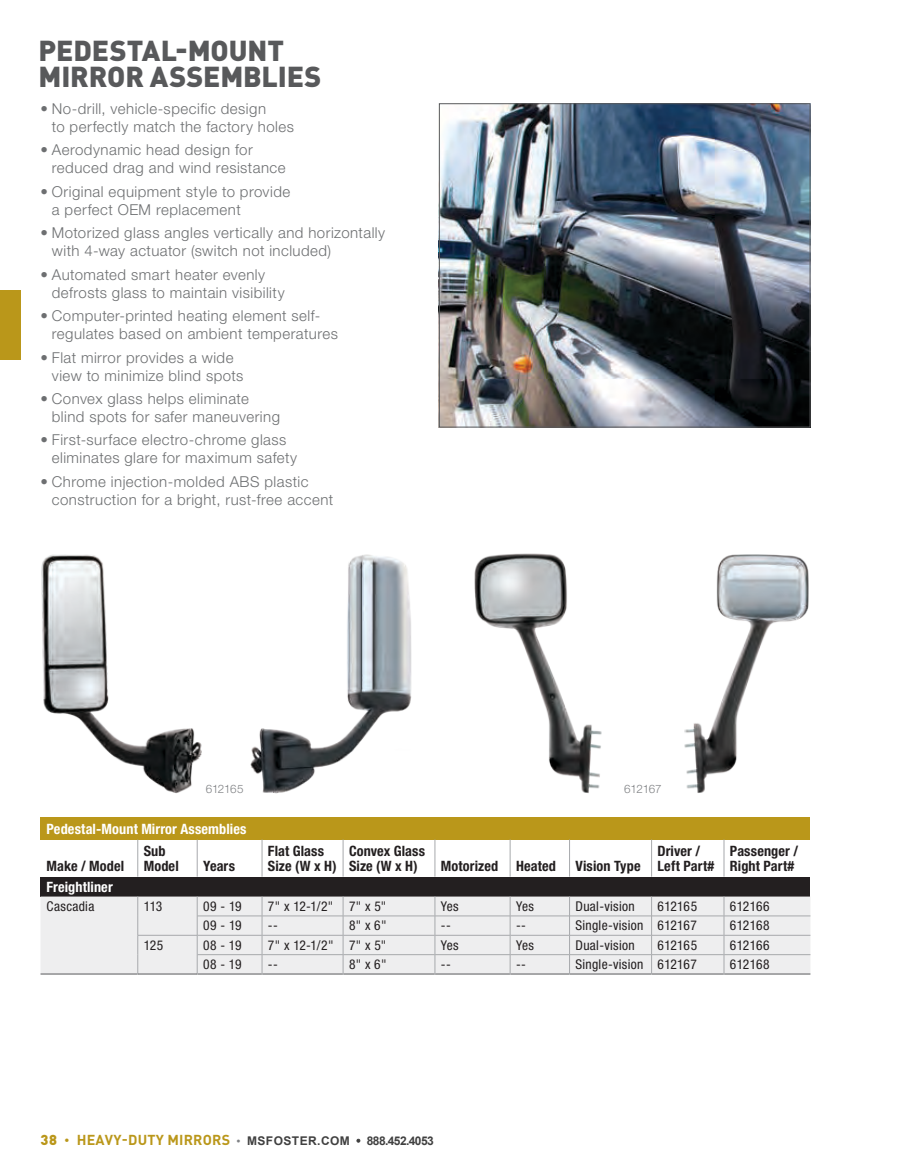
<style>
.page{position:relative;width:905px;height:1175px;background:#fff}
.page>*{position:absolute;margin:0;border:0;box-sizing:border-box;transform-origin:0 0}
.t1{font:900 28.5px/26.4px "DINOT";letter-spacing:-.005em;color:#58595b}
.t2{font:300 15px/18px "Helvetica Neue LT Std";letter-spacing:.03em;color:#6d6f71}
.t3{font:700 condensed 14.25px/15px "Helvetica Neue LT Std";letter-spacing:.01em;color:#231f20}
.t4{font:700 condensed 14.25px "Helvetica Neue LT Std";letter-spacing:.01em;color:#fff}
.t5{font:condensed 13.5px "Helvetica Neue LT Std";letter-spacing:.025em;color:#231f20}
.t6{font:700 12px "Arial";letter-spacing:.035em;color:#404040}
.t7{font:300 11.7px "Helvetica Neue LT Std";letter-spacing:-.015em;color:#808285}
.s1{font-family:"DINOT";font-weight:900;font-size:14.25px;color:#ba971a}
.s2{font-family:"DINOT";font-weight:900;font-size:10.5px;color:#ba971a}
.s3{font-family:"DINOT";font-size:14.25px;color:#ba971a}
.s4{font-family:"Helvetica Neue LT Std";font-weight:500;font-stretch:condensed;font-size:8.25px;color:#808285}
.s5{font-family:"Helvetica Neue LT Std";font-weight:500;font-stretch:condensed;font-size:8.25px}
</style>
<div class="page">
<img style="left:41px;top:554px;width:161px;height:239px">
<img style="left:474px;top:553px;width:128px;height:240px">
<img style="left:250px;top:554px;width:162px;height:239px">
<img style="left:684px;top:554px;width:125px;height:239px">
<img style="left:441px;top:105px;width:367px;height:320px">
<div style="left:439px;top:103px;width:371px;height:324px;border:1px solid #58595b"></div>
<div style="left:40px;top:817px;width:770px;height:22px;background:#ba971a"></div>
<div style="left:40px;top:876px;width:770px;height:20px;background:#231f20"></div>
<div style="left:40px;top:896px;width:770px;height:77px;background:#eeeeef"></div>
<hr style="left:197px;top:915px;width:65px;height:1px;background:#a7a9ac">
<hr style="left:262px;top:915px;width:81px;height:1px;background:#a7a9ac">
<hr style="left:343px;top:915px;width:92px;height:1px;background:#a7a9ac">
<hr style="left:435px;top:915px;width:75px;height:1px;background:#a7a9ac">
<hr style="left:510px;top:915px;width:59px;height:1px;background:#a7a9ac">
<hr style="left:569px;top:915px;width:82px;height:1px;background:#a7a9ac">
<hr style="left:651px;top:915px;width:72px;height:1px;background:#a7a9ac">
<hr style="left:724px;top:915px;width:86px;height:1px;background:#a7a9ac">
<hr style="left:197px;top:935px;width:65px;height:1px;background:#a7a9ac">
<hr style="left:262px;top:935px;width:81px;height:1px;background:#a7a9ac">
<hr style="left:343px;top:935px;width:92px;height:1px;background:#a7a9ac">
<hr style="left:435px;top:935px;width:75px;height:1px;background:#a7a9ac">
<hr style="left:510px;top:935px;width:59px;height:1px;background:#a7a9ac">
<hr style="left:569px;top:935px;width:82px;height:1px;background:#a7a9ac">
<hr style="left:651px;top:935px;width:72px;height:1px;background:#a7a9ac">
<hr style="left:724px;top:935px;width:86px;height:1px;background:#a7a9ac">
<hr style="left:197px;top:954px;width:65px;height:1px;background:#a7a9ac">
<hr style="left:262px;top:954px;width:81px;height:1px;background:#a7a9ac">
<hr style="left:343px;top:954px;width:92px;height:1px;background:#a7a9ac">
<hr style="left:435px;top:954px;width:75px;height:1px;background:#a7a9ac">
<hr style="left:510px;top:954px;width:59px;height:1px;background:#a7a9ac">
<hr style="left:569px;top:954px;width:82px;height:1px;background:#a7a9ac">
<hr style="left:651px;top:954px;width:72px;height:1px;background:#a7a9ac">
<hr style="left:724px;top:954px;width:86px;height:1px;background:#a7a9ac">
<hr style="left:197px;top:973px;width:65px;height:1px;background:#58595b">
<hr style="left:262px;top:973px;width:81px;height:1px;background:#58595b">
<hr style="left:343px;top:973px;width:92px;height:1px;background:#58595b">
<hr style="left:435px;top:973px;width:75px;height:1px;background:#58595b">
<hr style="left:510px;top:973px;width:59px;height:1px;background:#58595b">
<hr style="left:569px;top:973px;width:82px;height:1px;background:#58595b">
<hr style="left:651px;top:973px;width:72px;height:1px;background:#58595b">
<hr style="left:724px;top:973px;width:86px;height:1px;background:#58595b">
<hr style="left:40px;top:973px;width:98px;height:1px;background:#58595b">
<hr style="left:138px;top:935px;width:59px;height:1px;background:#a7a9ac">
<svg style="left:137px;top:896px;width:1px;height:78px"></svg>
<svg style="left:197px;top:896px;width:1px;height:78px"></svg>
<hr style="left:138px;top:973px;width:59px;height:1px;background:#58595b">
<hr style="left:137px;top:839px;width:1px;height:37px;background:#a7a9ac">
<hr style="left:197px;top:839px;width:1px;height:37px;background:#a7a9ac">
<hr style="left:262px;top:839px;width:1px;height:37px;background:#a7a9ac">
<hr style="left:343px;top:839px;width:1px;height:37px;background:#a7a9ac">
<hr style="left:434px;top:839px;width:1px;height:37px;background:#a7a9ac">
<hr style="left:510px;top:839px;width:1px;height:37px;background:#a7a9ac">
<hr style="left:569px;top:839px;width:1px;height:37px;background:#a7a9ac">
<hr style="left:651px;top:839px;width:1px;height:37px;background:#a7a9ac">
<hr style="left:723px;top:839px;width:1px;height:37px;background:#a7a9ac">
<svg style="left:262px;top:896px;width:1px;height:78px"></svg>
<svg style="left:343px;top:896px;width:1px;height:78px"></svg>
<svg style="left:434px;top:896px;width:1px;height:78px"></svg>
<svg style="left:510px;top:896px;width:1px;height:78px"></svg>
<svg style="left:569px;top:896px;width:1px;height:78px"></svg>
<svg style="left:651px;top:896px;width:1px;height:78px"></svg>
<svg style="left:723px;top:896px;width:1px;height:78px"></svg>
<svg style="left:0;top:291px;width:20px;height:69px"></svg>
<h1 class="t1" style="left:39px;top:34px;width:284px">PEDESTAL-MOUNT<br>MIRROR ASSEMBLIES</h1>
<p class="t2" style="left:52px;top:99px;width:244px;text-indent:-11px">• No-drill, vehicle-specific design<br>to perfectly match the factory holes</p>
<p class="t2" style="left:52px;top:141px;width:235px;text-indent:-11px">• Aerodynamic head design for reduced drag and wind resistance</p>
<p class="t2" style="left:52px;top:182px;width:240px;text-indent:-11px">• Original equipment style to provide a perfect OEM replacement</p>
<p class="t2" style="left:52px;top:224px;width:335px;text-indent:-11px">• Motorized glass angles vertically and horizontally with 4-way actuator (switch not included)</p>
<p class="t2" style="left:52px;top:265px;width:234px;text-indent:-11px">• Automated smart heater evenly defrosts glass to maintain visibility</p>
<p class="t2" style="left:52px;top:306px;width:287px;text-indent:-11px">• Computer-printed heating element self&shy;regulates based on ambient temperatures</p>
<p class="t2" style="left:52px;top:348px;width:193px;text-indent:-11px">• Flat mirror provides a wide view to minimize blind spots</p>
<p class="t2" style="left:52px;top:389px;width:230px;text-indent:-11px">• Convex glass helps eliminate blind spots for safer maneuvering</p>
<p class="t2" style="left:52px;top:431px;width:247px;text-indent:-11px">• First-surface electro-chrome glass eliminates glare for maximum safety</p>
<p class="t2" style="left:52px;top:472px;width:283px;text-indent:-11px">• Chrome injection-molded ABS plastic construction for a bright, rust-free accent</p>
<p class="t7" style="left:206px;top:782px;width:39px">612165</p>
<p class="t7" style="left:624px;top:782px;width:39px">612167</p>
<p class="t4" style="left:46px;top:820px;width:201px">Pedestal-Mount Mirror Assemblies</p>
<p class="t3" style="left:46px;top:858px;width:79px">Make / Model</p>
<p class="t3" style="left:144px;top:843px;width:37px">Sub<br>Model</p>
<p class="t3" style="left:203px;top:858px;width:33px">Years</p>
<p class="t3" style="left:268px;top:843px;width:70px">Flat Glass<br>Size (W x H)</p>
<p class="t3" style="left:349px;top:843px;width:78px">Convex Glass<br>Size (W x H)</p>
<p class="t3" style="left:441px;top:858px;width:117px">Motorized Heated</p>
<p class="t3" style="left:575px;top:858px;width:67px">Vision Type</p>
<p class="t3" style="left:657px;top:843px;width:58px">Driver /<br>Left Part#</p>
<p class="t3" style="left:730px;top:843px;width:70px">Passenger /<br>Right Part#</p>
<p class="t4" style="left:46px;top:878px;width:68px">Freightliner</p>
<p class="t5" style="left:46px;top:898px;width:49px">Cascadia</p>
<p class="t5" style="left:144px;top:898px;width:20px">113</p>
<p class="t5" style="left:203px;top:898px;width:40px">09 - 19</p>
<p class="t5" style="left:268px;top:898px;width:120px">7" x 12-1/2" 7" x 5"</p>
<p class="t5" style="left:441px;top:898px;width:19px">Yes</p>
<p class="t5" style="left:516px;top:898px;width:19px">Yes</p>
<p class="t5" style="left:575px;top:898px;width:61px">Dual-vision</p>
<p class="t5" style="left:657px;top:898px;width:41px">612165</p>
<p class="t5" style="left:730px;top:898px;width:41px">612166</p>
<p class="t5" style="left:203px;top:917px;width:40px">09 - 19</p>
<p class="t5" style="left:268px;top:917px;width:11px">--</p>
<p class="t5" style="left:349px;top:917px;width:39px">8" x 6"</p>
<p class="t5" style="left:441px;top:917px;width:11px">--</p>
<p class="t5" style="left:516px;top:917px;width:11px">--</p>
<p class="t5" style="left:575px;top:917px;width:123px">Single-vision 612167</p>
<p class="t5" style="left:730px;top:917px;width:41px">612168</p>
<p class="t5" style="left:144px;top:937px;width:21px">125</p>
<p class="t5" style="left:203px;top:937px;width:40px">08 - 19</p>
<p class="t5" style="left:268px;top:937px;width:120px">7" x 12-1/2" 7" x 5"</p>
<p class="t5" style="left:441px;top:937px;width:19px">Yes</p>
<p class="t5" style="left:516px;top:937px;width:19px">Yes</p>
<p class="t5" style="left:575px;top:937px;width:61px">Dual-vision</p>
<p class="t5" style="left:657px;top:937px;width:41px">612165</p>
<p class="t5" style="left:730px;top:937px;width:41px">612166</p>
<p class="t5" style="left:203px;top:956px;width:40px">08 - 19</p>
<p class="t5" style="left:268px;top:956px;width:11px">--</p>
<p class="t5" style="left:349px;top:956px;width:39px">8" x 6"</p>
<p class="t5" style="left:441px;top:956px;width:11px">--</p>
<p class="t5" style="left:516px;top:956px;width:11px">--</p>
<p class="t5" style="left:575px;top:956px;width:123px">Single-vision 612167</p>
<p class="t5" style="left:730px;top:956px;width:41px">612168</p>
<p class="t6" style="left:40px;top:1132px;width:395px"><span class="s1">38</span> <span class="s2">•</span> <span class="s3">HEAVY-DUTY MIRRORS</span> <span class="s4">•</span> MSFOSTER.COM <span class="s5">•</span> 888.452.4053</p>
</div>
